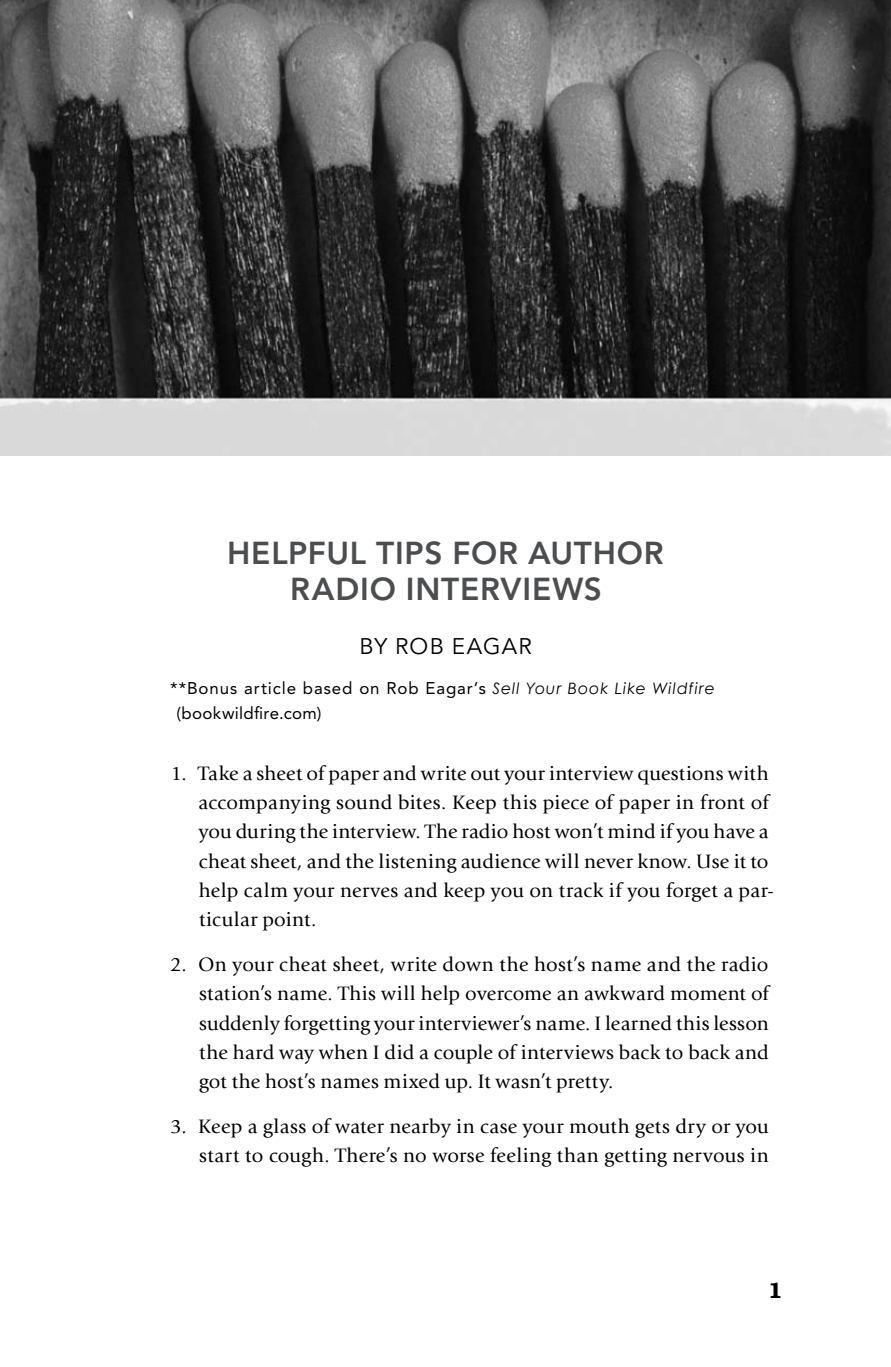
<style>
.page{position:relative;width:891px;height:1367px;background:#fff}
.page>*{position:absolute;margin:0;border:0;box-sizing:border-box;transform-origin:0 0}
.t1{font:800 31.5px/36px "Avenir LT Std";letter-spacing:.025em;color:#4c4d4f;text-align:center}
.t2{font:22.5px "Avenir LT Std";letter-spacing:.05em;color:#000}
.t3{font:20.25px/29.2px "Giovanni Std";letter-spacing:.015em;color:#000}
.t4{font:16.88px/24.8px "Avenir LT Std";letter-spacing:.05em;color:#000}
.s1{font-family:"Century Gothic";font-style:italic;font-size:15.75px}
</style>
<div class="page">
<img style="left:0;top:0;width:891px;height:455px">
<h1 class="t1" style="left:227px;top:535px;width:438px">HELPFUL TIPS FOR AUTHOR<br>RADIO INTERVIEWS</h1>
<p class="t2" style="left:359px;top:633px;width:171px">BY ROB EAGAR</p>
<p class="t4" style="left:176px;top:676px;width:540px;text-indent:-6px">**Bonus article based on Rob Eagar’s <span class="s1">Sell Your Book Like Wildfire </span>(bookwildfire.com)</p>
<p class="t3" style="left:198px;top:759px;width:577px;text-indent:-28px">1. Take a sheet of paper and write out your interview questions with accompanying sound bites. Keep this piece of paper in front of you during the interview. The radio host won’t mind if you have a cheat sheet, and the listening audience will never know. Use it to help calm your nerves and keep you on track if you forget a par&shy;ticular point.</p>
<p class="t3" style="left:199px;top:950px;width:571px;text-align:justify;text-indent:-29px">2. On your cheat sheet, write down the host’s name and the radio station’s name. This will help overcome an awkward moment of suddenly forgetting your interviewer’s name. I learned this lesson the hard way when I did a couple of interviews back to back and got the host’s names mixed up. It wasn’t pretty.</p>
<p class="t3" style="left:170px;top:1112px;width:600px;text-align:right">3. Keep a glass of water nearby in case your mouth gets dry or you start to cough. There’s no worse feeling than getting nervous in</p>
</div>
